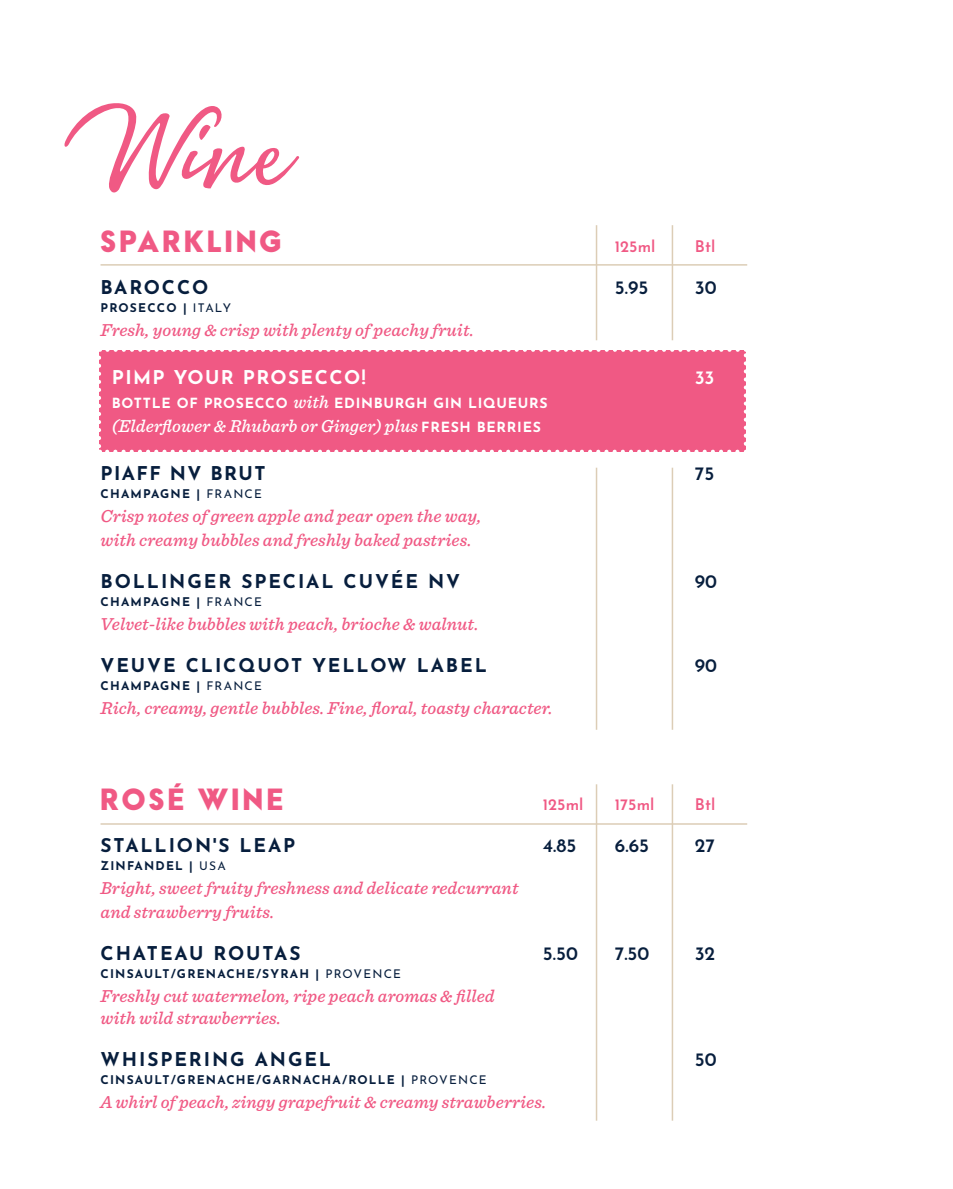
<style>
.page{position:relative;width:953px;height:1189px;background:#fff}
.page>*{position:absolute;margin:0;border:0;box-sizing:border-box;transform-origin:0 0}
.t1{font:128px "Quente Script";color:#f05984}
.t2{font:900 28px "Arca Majora";letter-spacing:.13em;color:#f05984}
.t3{font:700 19px "Josefin Sans";letter-spacing:.1em;color:#071e3d}
.t4{font:600 19px "Josefin Sans";letter-spacing:.005em;color:#071e3d}
.t5{font:700 19px "Josefin Sans";letter-spacing:.075em;color:#fff}
.t6{font:700 19px "Josefin Sans";letter-spacing:.075em;color:#071e3d}
.t7{font:600 19px "Josefin Sans";color:#fff}
.t8{font:italic 500 18px/24px "Sentinel";letter-spacing:.005em;color:#f05984}
.t9{font:italic 500 18px "Sentinel";letter-spacing:.005em;color:#fff}
.t10{font:600 16px "Josefin Sans";letter-spacing:.005em;color:#f05984}
.t11{font:700 14px "Josefin Sans";letter-spacing:.05em;color:#fff}
.t12{font:700 12px "Josefin Sans";letter-spacing:.1em;color:#071e3d}
.s1{font-weight:400}
.s2{font-family:"Sentinel";font-weight:500;font-style:italic;font-size:18px}
.s3{font-family:"Josefin Sans";font-weight:700;font-style:normal;font-size:14px}
</style>
<div class="page">
<div style="left:99px;top:350px;width:646px;height:102px;background:#f05984"></div>
<svg style="left:99px;top:358px;width:2px;height:94px"></svg>
<svg style="left:107px;top:450px;width:638px;height:2px"></svg>
<svg style="left:743px;top:350px;width:3px;height:94px"></svg>
<svg style="left:99px;top:350px;width:638px;height:2px"></svg>
<hr style="left:595px;top:225px;width:2px;height:115px;background:#dccdb6">
<hr style="left:671px;top:225px;width:2px;height:115px;background:#dccdb6">
<hr style="left:100px;top:264px;width:647px;height:2px;background:#dccdb6">
<hr style="left:100px;top:823px;width:647px;height:2px;background:#dccdb6">
<hr style="left:595px;top:784px;width:2px;height:337px;background:#dccdb6">
<hr style="left:671px;top:784px;width:2px;height:337px;background:#dccdb6">
<hr style="left:595px;top:468px;width:2px;height:262px;background:#dccdb6">
<hr style="left:671px;top:468px;width:2px;height:262px;background:#dccdb6">
<h1 class="t1" style="left:72px;top:95px;width:217px">Wine</h1>
<h2 class="t2" style="left:100px;top:219px;width:182px">SPARKLING</h2>
<p class="t10" style="left:614px;top:233px;width:42px">125ml</p>
<p class="t10" style="left:694px;top:233px;width:22px">Btl</p>
<p class="t3" style="left:100px;top:271px;width:109px">BAROCCO</p>
<p class="t4" style="left:614px;top:272px;width:35px">5.95</p>
<p class="t4" style="left:694px;top:272px;width:23px">30</p>
<p class="t12" style="left:100px;top:298px;width:132px">PROSECCO | <span class="s1">ITALY</span></p>
<p class="t8" style="left:100px;top:317px;width:375px">Fresh, young &amp; crisp with plenty of peachy fruit.</p>
<p class="t5" style="left:112px;top:360px;width:255px">PIMP YOUR PROSECCO!</p>
<p class="t7" style="left:694px;top:361px;width:21px">33</p>
<p class="t11" style="left:112px;top:391px;width:437px">BOTTLE OF PROSECCO <span class="s2">with</span> EDINBURGH GIN LIQUEURS</p>
<p class="t9" style="left:112px;top:412px;width:430px">(Elderflower &amp; Rhubarb or Ginger) plus <span class="s3">FRESH BERRIES</span></p>
<p class="t6" style="left:100px;top:456px;width:166px">PIAFF NV BRUT</p>
<p class="t4" style="left:694px;top:457px;width:21px">75</p>
<p class="t12" style="left:100px;top:483px;width:163px">CHAMPAGNE | <span class="s1">FRANCE</span></p>
<p class="t8" style="left:100px;top:503px;width:382px">Crisp notes of green apple and pear open the way, with creamy bubbles and freshly baked pastries.</p>
<p class="t3" style="left:100px;top:564px;width:361px">BOLLINGER SPECIAL CUVÉE NV</p>
<p class="t4" style="left:694px;top:565px;width:24px">90</p>
<p class="t12" style="left:100px;top:591px;width:163px">CHAMPAGNE | <span class="s1">FRANCE</span></p>
<p class="t8" style="left:100px;top:611px;width:379px">Velvet-like bubbles with peach, brioche &amp; walnut.</p>
<p class="t3" style="left:100px;top:648px;width:388px">VEUVE CLICQUOT YELLOW LABEL</p>
<p class="t4" style="left:694px;top:649px;width:24px">90</p>
<p class="t12" style="left:100px;top:675px;width:163px">CHAMPAGNE | <span class="s1">FRANCE</span></p>
<p class="t8" style="left:100px;top:695px;width:453px">Rich, creamy, gentle bubbles. Fine, floral, toasty character.</p>
<h2 class="t2" style="left:100px;top:777px;width:184px">ROSÉ WINE</h2>
<p class="t10" style="left:542px;top:790px;width:42px">125ml</p>
<p class="t10" style="left:614px;top:790px;width:41px">175ml</p>
<p class="t10" style="left:694px;top:790px;width:22px">Btl</p>
<p class="t3" style="left:100px;top:828px;width:196px">STALLION'S LEAP</p>
<p class="t4" style="left:542px;top:829px;width:35px">4.85</p>
<p class="t4" style="left:614px;top:829px;width:36px">6.65</p>
<p class="t4" style="left:694px;top:829px;width:22px">27</p>
<p class="t12" style="left:100px;top:855px;width:127px">ZINFANDEL | <span class="s1">USA</span></p>
<p class="t8" style="left:100px;top:875px;width:419px">Bright, sweet fruity freshness and delicate redcurrant and strawberry fruits.</p>
<p class="t3" style="left:100px;top:936px;width:201px">CHATEAU ROUTAS</p>
<p class="t4" style="left:542px;top:937px;width:37px">5.50</p>
<p class="t4" style="left:614px;top:937px;width:36px">7.50</p>
<p class="t4" style="left:694px;top:937px;width:22px">32</p>
<p class="t12" style="left:100px;top:963px;width:302px">CINSAULT/GRENACHE/SYRAH | <span class="s1">PROVENCE</span></p>
<p class="t8" style="left:100px;top:984px;width:395px;line-height:22px">Freshly cut watermelon, ripe peach aromas &amp; filled with wild strawberries.</p>
<p class="t3" style="left:100px;top:1042px;width:232px">WHISPERING ANGEL</p>
<p class="t4" style="left:694px;top:1043px;width:23px">50</p>
<p class="t12" style="left:100px;top:1069px;width:387px">CINSAULT/GRENACHE/GARNACHA/ROLLE | <span class="s1">PROVENCE</span></p>
<p class="t8" style="left:100px;top:1089px;width:447px">A whirl of peach, zingy grapefruit &amp; creamy strawberries.</p>
</div>
